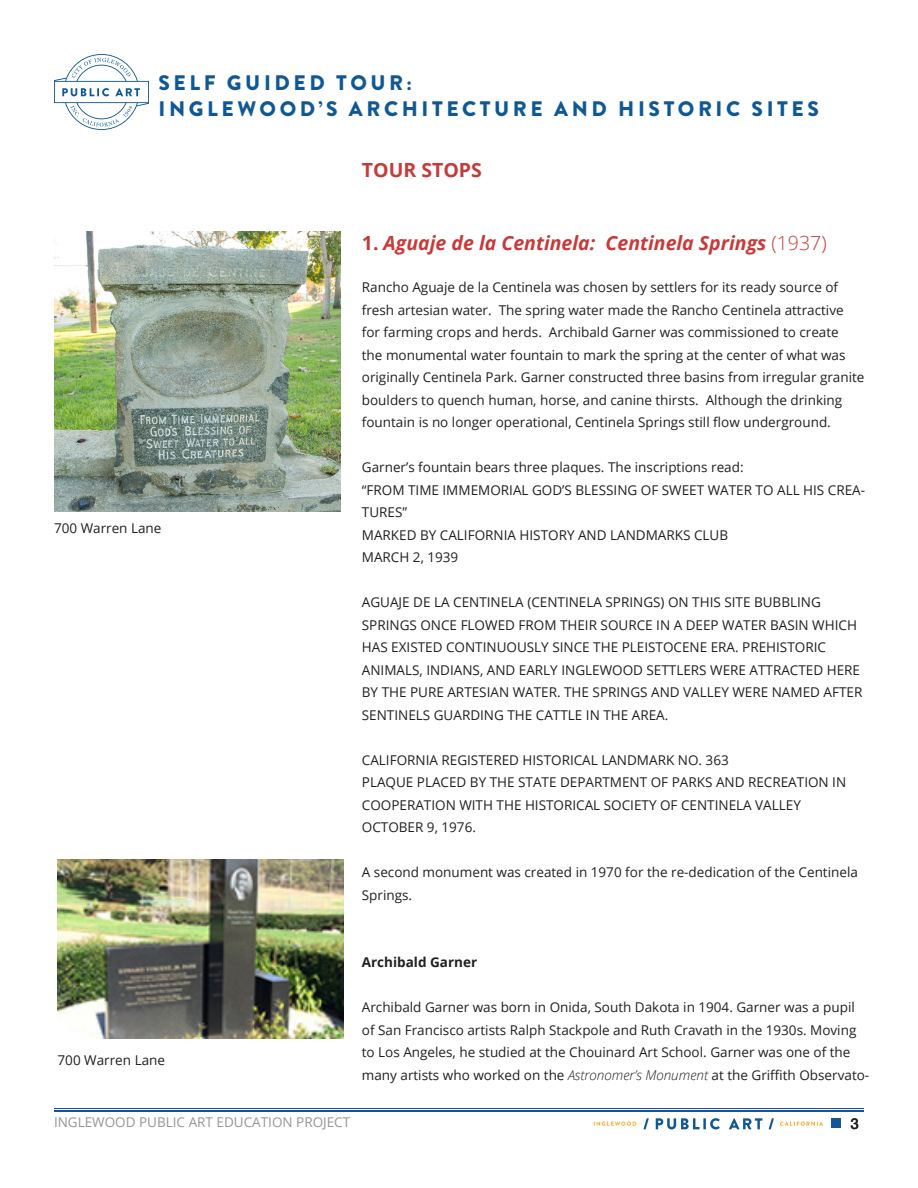
<style>
.page{position:relative;width:918px;height:1188px;background:#fff}
.page>*{position:absolute;margin:0;border:0;box-sizing:border-box;transform-origin:0 0}
.t1{font:900 21px/25.2px "Brandon Grotesque";letter-spacing:.17em;color:#105895}
.Entry_Header{font:italic 700 19.5px "Open Sans";color:#c63b39}
.Entry_Header-2{font:700 19.5px "Open Sans";color:#c63b39}
.t2{font:500 15px "Helvetica Neue";color:#231f20}
.Body_Regular{font:13.5px/22.5px "Open Sans";color:#231f20}
.t3{font:13.5px "Open Sans";color:#969696}
.Body_Regular-2{font:700 13.5px "Open Sans";color:#231f20}
.s1{font-style:normal}
.s2{font-weight:300;font-style:normal}
.s3{font-weight:300;font-style:italic}
</style>
<div class="page">
<svg style="left:54px;top:54px;width:95px;height:76px"></svg>
<hr style="left:54px;top:1110px;width:810px;height:2px;background:#105895">
<hr style="left:54px;top:1108px;width:810px;height:1px;background:#105895">
<div style="left:831px;top:1118px;width:10px;height:10px;background:#105895"></div>
<svg style="left:594px;top:1122px;width:42px;height:4px"></svg>
<svg style="left:643px;top:1118px;width:6px;height:11px"></svg>
<svg style="left:656px;top:1118px;width:64px;height:11px"></svg>
<svg style="left:729px;top:1118px;width:33px;height:11px"></svg>
<svg style="left:769px;top:1118px;width:5px;height:11px"></svg>
<svg style="left:780px;top:1122px;width:43px;height:4px"></svg>
<img style="left:54px;top:231px;width:286px;height:281px">
<img style="left:58px;top:860px;width:286px;height:178px">
<h1 class="t1" style="left:159px;top:71px;width:662px">SELF GUIDED TOUR:<br>INGLEWOOD’S ARCHITECTURE AND HISTORIC SITES</h1>
<p class="Body_Regular" style="left:54px;top:517px;width:109px">700 Warren Lane</p>
<p class="Body_Regular" style="left:58px;top:1049px;width:109px">700 Warren Lane</p>
<p class="Entry_Header-2" style="left:362px;top:157px;width:122px">TOUR STOPS</p>
<p class="Entry_Header" style="left:362px;top:229px;width:466px"><span class="s1">1.</span> Aguaje de la Centinela: Centinela Springs <span class="s2">(1937)</span></p>
<p class="Body_Regular" style="left:362px;top:276px;width:504px">Rancho Aguaje de la Centinela was chosen by settlers for its ready source of fresh artesian water. The spring water made the Rancho Centinela attractive for farming crops and herds. Archibald Garner was commissioned to create<br>the monumental water fountain to mark the spring at the center of what was originally Centinela Park. Garner constructed three basins from irregular granite boulders to quench human, horse, and canine thirsts. Although the drinking fountain is no longer operational, Centinela Springs still flow underground.</p>
<p class="Body_Regular" style="left:362px;top:456px;width:383px">Garner’s fountain bears three plaques. The inscriptions read:</p>
<p class="Body_Regular" style="left:362px;top:478px;width:505px">“FROM TIME IMMEMORIAL GOD’S BLESSING OF SWEET WATER TO ALL HIS CREA-<br>TURES”</p>
<p class="Body_Regular" style="left:362px;top:523px;width:368px">MARKED BY CALIFORNIA HISTORY AND LANDMARKS CLUB</p>
<p class="Body_Regular" style="left:362px;top:546px;width:98px">MARCH 2, 1939</p>
<p class="Body_Regular" style="left:362px;top:591px;width:502px">AGUAJE DE LA CENTINELA (CENTINELA SPRINGS) ON THIS SITE BUBBLING SPRINGS ONCE FLOWED FROM THEIR SOURCE IN A DEEP WATER BASIN WHICH HAS EXISTED CONTINUOUSLY SINCE THE PLEISTOCENE ERA. PREHISTORIC ANIMALS, INDIANS, AND EARLY INGLEWOOD SETTLERS WERE ATTRACTED HERE BY THE PURE ARTESIAN WATER. THE SPRINGS AND VALLEY WERE NAMED AFTER SENTINELS GUARDING THE CATTLE IN THE AREA.</p>
<p class="Body_Regular" style="left:362px;top:748px;width:368px">CALIFORNIA REGISTERED HISTORICAL LANDMARK NO. 363</p>
<p class="Body_Regular" style="left:362px;top:771px;width:486px">PLAQUE PLACED BY THE STATE DEPARTMENT OF PARKS AND RECREATION IN<br>COOPERATION WITH THE HISTORICAL SOCIETY OF CENTINELA VALLEY</p>
<p class="Body_Regular" style="left:362px;top:816px;width:116px">OCTOBER 9, 1976.</p>
<p class="Body_Regular" style="left:362px;top:861px;width:498px">A second monument was created in 1970 for the re-dedication of the Centinela<br>Springs.</p>
<p class="Body_Regular-2" style="left:362px;top:953px;width:117px">Archibald Garner</p>
<p class="Body_Regular" style="left:362px;top:996px;width:509px">Archibald Garner was born in Onida, South Dakota in 1904. Garner was a pupil of San Francisco artists Ralph Stackpole and Ruth Cravath in the 1930s. Moving to Los Angeles, he studied at the Chouinard Art School. Garner was one of the many artists who worked on the <span class="s3">Astronomer’s Monument</span> at the Griffith Observato-</p>
<p class="t3" style="left:54px;top:1112px;width:298px">INGLEWOOD PUBLIC ART EDUCATION PROJECT</p>
<p class="t2" style="left:850px;top:1111px;width:10px">3</p>
</div>
